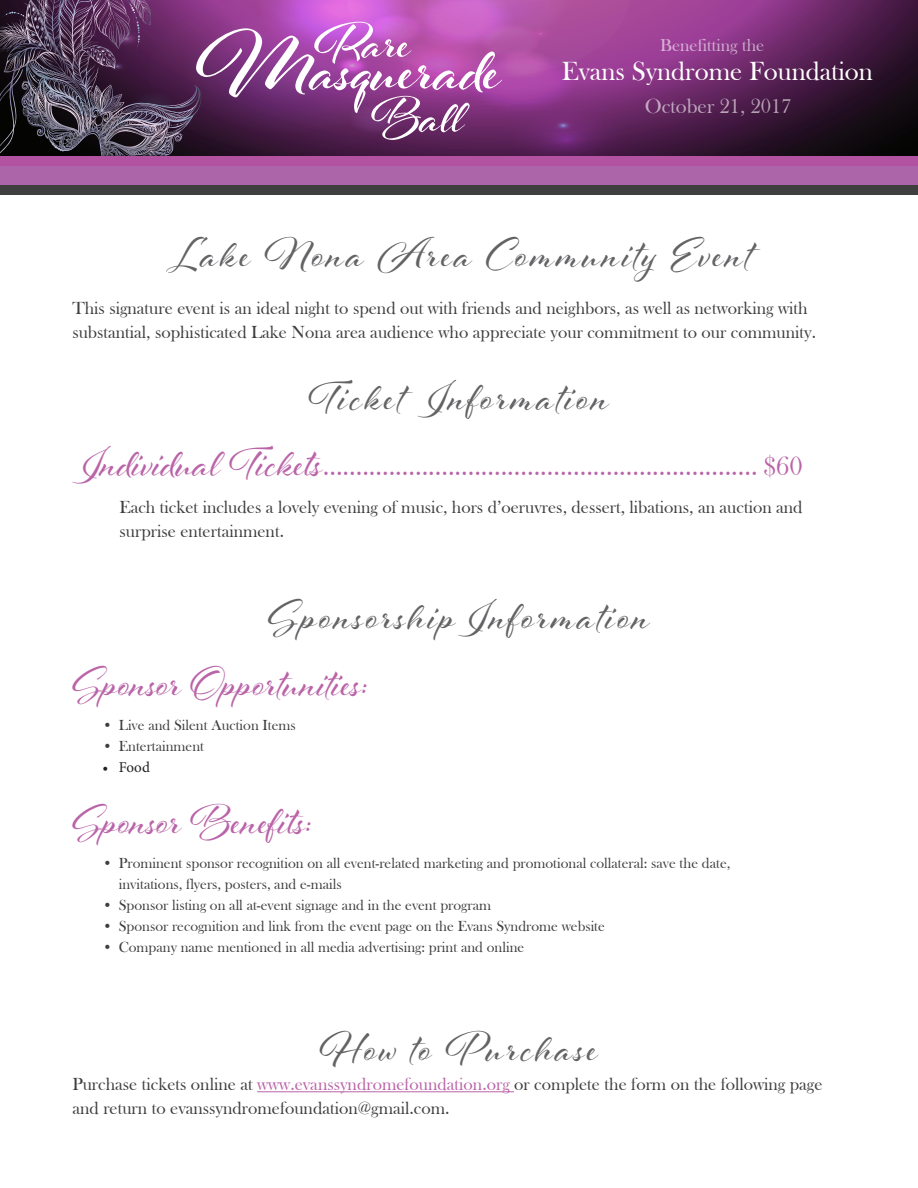
<style>
.page{position:relative;width:918px;height:1188px;background:#fff}
.page>*{position:absolute;margin:0;border:0;box-sizing:border-box;transform-origin:0 0}
.t1{font:45px "Al Fresco";letter-spacing:.06em;color:#636366}
.t2{font:45px "Al Fresco";color:#ba64a8}
.t3{font:27px "Bask Old Face";color:#ba64a8}
.t4{font:27px "Bask Old Face";color:#fff}
.t5{font:21px "Bask Old Face";color:rgb(255 255 255/.6)}
.t6{font:18px/24px "Bask Old Face";color:#3e3e3f}
.t7{font:17.7px "Bask Old Face";color:rgb(255 255 255/.6)}
.t8{font:15px/21px "Bask Old Face";color:#3e3e3f}
.t9{font:15px "Minion Pro";color:#231f20}
.s1{font-family:"Al Fresco";font-size:45px}
.s2{color:#ba64a8}
</style>
<div class="page">
<svg style="left:643px;top:0;width:275px;height:156px;background:#532050"></svg>
<img style="left:0;top:0;width:643px;height:156px">
<div style="left:0;top:156px;width:918px;height:10px;background:#b252a0"></div>
<div style="left:0;top:166px;width:918px;height:19px;background:#ac65a9"></div>
<div style="left:0;top:185px;width:918px;height:10px;background:#403f3f"></div>
<hr style="left:257px;top:1091px;width:257px;height:1px;background:#ba64a8">
<p class="t7" style="left:660px;top:36px;width:106px">Benefitting the</p>
<h2 class="t4" style="left:562px;top:56px;width:313px">Evans Syndrome Foundation</h2>
<p class="t5" style="left:645px;top:94px;width:149px">October 21, 2017</p>
<h1 class="t1" style="left:166px;top:225px;width:587px">Lake Nona Area Community Event</h1>
<p class="t6" style="left:72px;top:296px;width:745px">This signature event is an ideal night to spend out with friends and neighbors, as well as networking with substantial, sophisticated Lake Nona area audience who appreciate your commitment to our community.</p>
<h1 class="t1" style="left:309px;top:367px;width:302px">Ticket Information</h1>
<h2 class="t3" style="left:72px;top:452px;width:732px"><span class="s1">Individual Tickets</span>.................................................................. $60</h2>
<p class="t6" style="left:120px;top:495px;width:685px">Each ticket includes a lovely evening of music, hors d’oeruvres, dessert, libations, an auction and surprise entertainment.</p>
<h1 class="t1" style="left:268px;top:586px;width:383px">SponsorshipInformation</h1>
<h1 class="t2" style="left:72px;top:653px;width:297px">Sponsor Opportunities:</h1>
<p class="t8" style="left:102px;top:714px;width:195px">• Live and Silent Auction Items</p>
<p class="t8" style="left:102px;top:735px;width:103px">• Entertainment</p>
<p class="t9" style="left:102px;top:757px;width:49px">• Food</p>
<h1 class="t2" style="left:72px;top:791px;width:241px">Sponsor Benefits:</h1>
<p class="t8" style="left:119px;top:852px;width:613px;text-indent:-16px">• Prominent sponsor recognition on all event-related marketing and promotional collateral: save the date, invitations, flyers, posters, and e-mails</p>
<p class="t8" style="left:102px;top:894px;width:390px">• Sponsor listing on all at-event signage and in the event program</p>
<p class="t8" style="left:102px;top:915px;width:504px">• Sponsor recognition and link from the event page on the Evans Syndrome website</p>
<p class="t8" style="left:102px;top:937px;width:423px">• Company name mentioned in all media advertising: print and online</p>
<h1 class="t1" style="left:320px;top:1018px;width:280px">How to Purchase</h1>
<p class="t6" style="left:72px;top:1072px;width:752px">Purchase tickets online at <span class="s2">www.evanssyndromefoundation.org</span> or complete the form on the following page and return to evanssyndromefoundation@gmail.com.</p>
</div>
